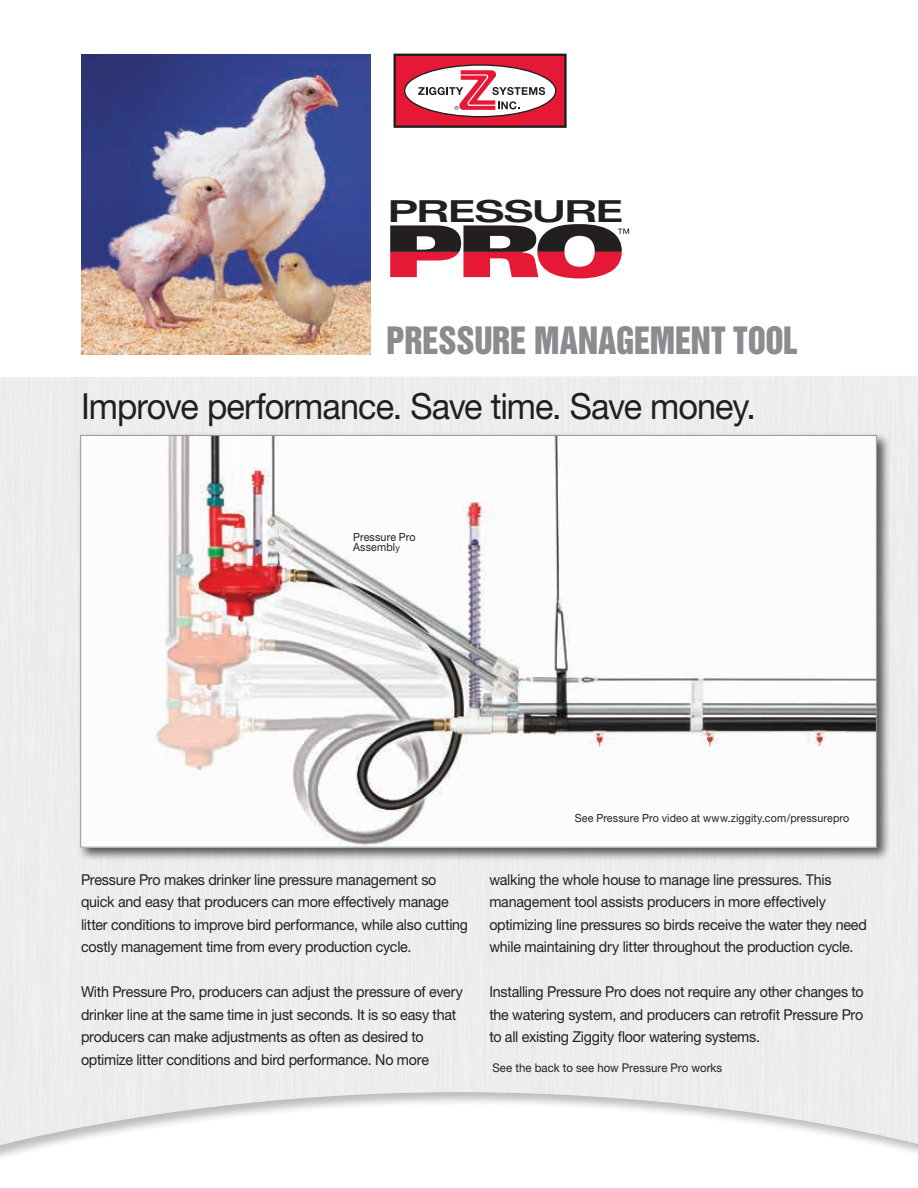
<style>
.page{position:relative;width:918px;height:1188px;background:#fff}
.page>*{position:absolute;margin:0;border:0;box-sizing:border-box;transform-origin:0 0}
.ZIG_Header{font:36px "Helvetica Neue";letter-spacing:-.025em;color:#231f20;scale:.95 1}
.ZIG_Title{font:34.5px "Helvetica Inserat";letter-spacing:-.01em;color:#8a8c8f;scale:.95 1}
.t1{font:700 expanded 30.15px "Univers";letter-spacing:-.065em;color:#231f20;scale:1.28 1}
.ZIG_Body{font:15px/22.5px "Helvetica Neue";letter-spacing:-.015em;color:#231f20;scale:.95 1}
.ZIG_Caption{font:12px "Helvetica Neue";letter-spacing:.005em;color:#231f20;scale:.95 1}
.ZIG_Caption-2{font:11.25px/10.5px "Helvetica Neue";letter-spacing:.01em;color:#231f20;scale:.95 1}
.s1{font-size:9.3px}
</style>
<div class="page">
<img style="left:81px;top:54px;width:290px;height:300px">
<div style="left:77px;top:432px;width:814px;height:430px;background:#231f20;opacity:.75"></div>
<img style="left:82px;top:437px;width:793px;height:409px">
<div style="left:395px;top:55px;width:170px;height:72px;background:#e51836"></div>
<div style="left:394px;top:54px;width:173px;height:74px;border:2px solid #231f20"></div>
<svg style="left:405px;top:65px;width:151px;height:52px"></svg>
<div style="left:404px;top:64px;width:152px;height:53px;border:1px solid #231f20;border-radius:50%"></div>
<svg style="left:418px;top:70px;width:127px;height:40px"></svg>
<svg style="left:390px;top:224px;width:239px;height:54px"></svg>
<p class="t1" style="left:387px;top:194px;width:187px">PRESSURE</p>
<p class="ZIG_Title" style="left:386px;top:320px;width:435px">PRESSURE MANAGEMENT TOOL</p>
<p class="ZIG_Header" style="left:81px;top:385px;width:712px">Improve performance. Save time. Save money.</p>
<p class="ZIG_Caption-2" style="left:353px;top:531px;width:67px">Pressure Pro<br>Assembl<span class="s1">y</span></p>
<p class="ZIG_Body" style="left:81px;top:868px;width:409px">Pressure Pro makes drinker line pressure management so quick and easy that producers can more effectively manage litter conditions to improve bird performance, while also cutting costly management time from every production cycle.</p>
<p class="ZIG_Body" style="left:81px;top:981px;width:403px">With Pressure Pro, producers can adjust the pressure of every drinker line at the same time in just seconds. It is so easy that producers can make adjustments as often as desired to optimize litter conditions and bird performance. No more</p>
<p class="ZIG_Caption-2" style="left:575px;top:813px;width:290px">See Pressure Pro video at www.ziggity.com/pressurepro</p>
<p class="ZIG_Body" style="left:489px;top:868px;width:399px">walking the whole house to manage line pressures. This management tool assists producers in more effectively optimizing line pressures so birds receive the water they need while maintaining dry litter throughout the production cycle.</p>
<p class="ZIG_Body" style="left:489px;top:981px;width:396px;text-align:justify">Installing Pressure Pro does not require any other changes to the watering system, and producers can retrofit Pressure Pro to all existing Ziggity floor watering systems.</p>
<p class="ZIG_Caption" style="left:492px;top:1061px;width:243px">See the back to see how Pressure Pro works</p>
</div>
